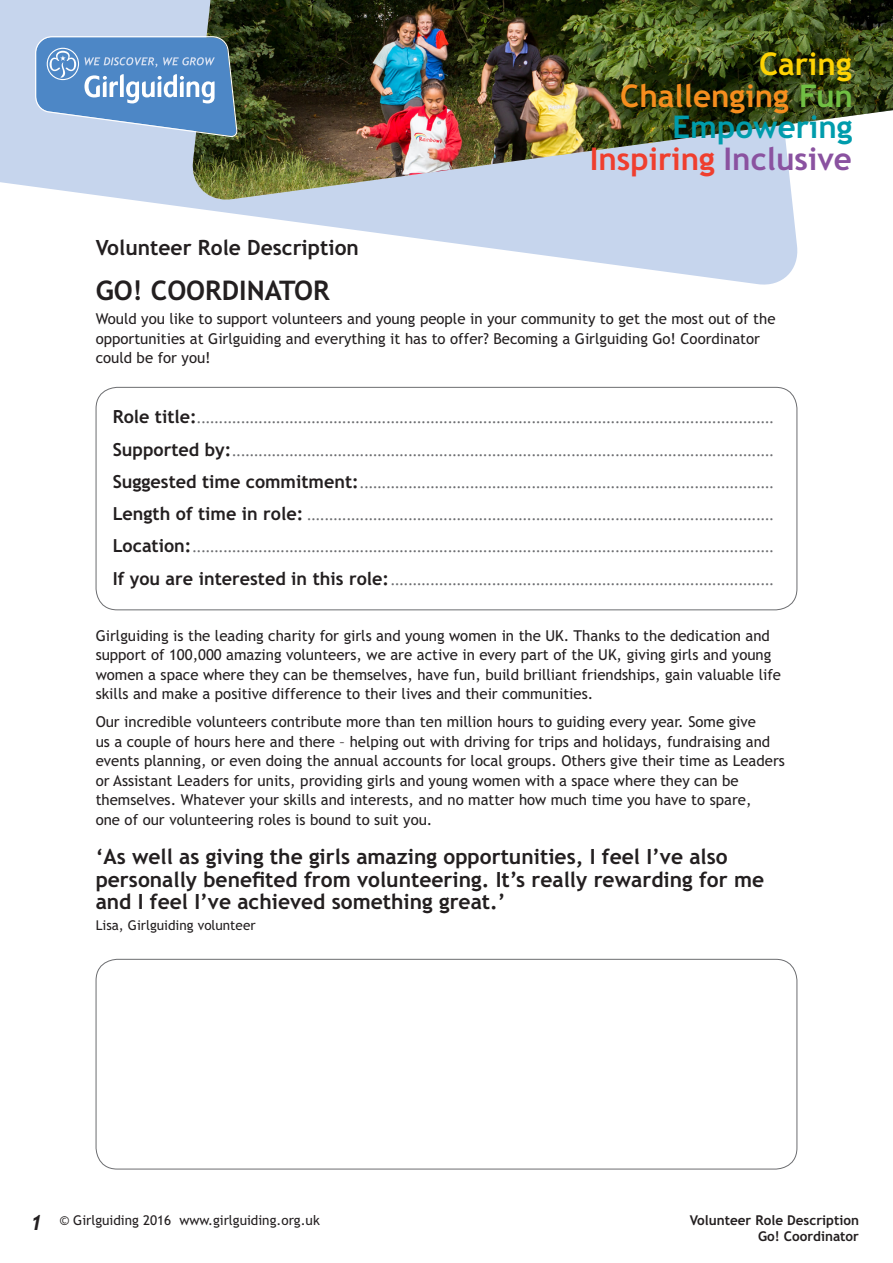
<style>
.page{position:relative;width:893px;height:1263px;background:#fff}
.page>*{position:absolute;margin:0;border:0;box-sizing:border-box;transform-origin:0 0}
.Our_commitment{font:700 31.35px "Trebuchet MSPS";color:#ef3e2e}
.Our_commitment-2{font:700 31.35px "Trebuchet MSPS";color:#f68e1e}
.Our_commitment-3{font:700 31.35px "Trebuchet MSPS";color:#009cac}
.Our_commitment-4{font:700 31.35px "Trebuchet MSPS";color:#fed304}
.A_Head{font:700 27px "Trebuchet MSPS";color:#231f20}
.Quotes{font:700 21px/22.5px "Trebuchet MSPS";color:#231f20}
.B_Head{font:700 21px "Trebuchet MSPS";color:#231f20}
.t1{font:italic 700 21px "Trebuchet MSPS";color:#231f20}
.Body_copy{font:15px/19.5px "Trebuchet MSPS";color:#231f20}
.Quotes_credit{font:13.5px "Trebuchet MSPS";color:#231f20}
.t2{font:700 13.5px/16.5px "Trebuchet MSPS";color:#231f20;text-align:right}
.Fill_in_form{font:700 12px "Trebuchet MSPS";color:#6c6d70}
.s1{color:#71bf44}
.s2{color:#8a52a0}
.s3{font-size:18px;color:#231f20}
</style>
<div class="page">
<svg style="left:0;top:0;width:798px;height:285px;fill:#c6d5ed"></svg>
<div style="left:96px;top:387px;width:701px;height:223px;border:1px solid #6c6d70;border-radius:21px"></div>
<div style="left:96px;top:959px;width:701px;height:210px;border:1px solid #6c6d70;border-radius:21px"></div>
<img style="left:191px;top:0;width:702px;height:200px">
<svg style="left:35px;top:36px;width:202px;height:101px;background:#719dcc"></svg>
<p class="Our_commitment-4" style="left:759px;top:46px;width:94px">Caring</p>
<p class="Our_commitment-2" style="left:620px;top:78px;width:234px">Challenging <span class="s1">Fun</span></p>
<p class="Our_commitment" style="left:590px;top:141px;width:264px">Inspiring <span class="s2">Inclusive</span></p>
<p class="Our_commitment-3" style="left:672px;top:109px;width:182px">Empowering</p>
<p class="B_Head" style="left:96px;top:235px;width:265px">Volunteer Role Description</p>
<p class="A_Head" style="left:96px;top:275px;width:235px">GO! COORDINATOR</p>
<p class="Body_copy" style="left:96px;top:309px;width:681px">Would you like to support volunteers and young people in your community to get the most out of the opportunities at Girlguiding and everything it has to offer? Becoming a Girlguiding Go! Coordinator could be for you!</p>
<p class="Fill_in_form" style="left:113px;top:412px;width:663px"><span class="s3">Role title:</span>...................................................................................................................................</p>
<p class="Fill_in_form" style="left:113px;top:444px;width:663px"><span class="s3">Supported by:</span>...........................................................................................................................</p>
<p class="Fill_in_form" style="left:113px;top:477px;width:663px"><span class="s3">Suggested time commitment:</span>..............................................................................................</p>
<p class="Fill_in_form" style="left:113px;top:509px;width:663px"><span class="s3">Length of time in role:</span> ..........................................................................................................</p>
<p class="Fill_in_form" style="left:113px;top:541px;width:663px"><span class="s3">Location:</span>....................................................................................................................................</p>
<p class="Fill_in_form" style="left:113px;top:573px;width:663px"><span class="s3">If you are interested in this role:</span>.......................................................................................</p>
<p class="Body_copy" style="left:96px;top:626px;width:687px">Girlguiding is the leading charity for girls and young women in the UK. Thanks to the dedication and support of 100,000 amazing volunteers, we are active in every part of the UK, giving girls and young women a space where they can be themselves, have fun, build brilliant friendships, gain valuable life skills and make a positive difference to their lives and their communities.</p>
<p class="Body_copy" style="left:96px;top:712px;width:691px">Our incredible volunteers contribute more than ten million hours to guiding every year. Some give<br>us a couple of hours here and there – helping out with driving for trips and holidays, fundraising and events planning, or even doing the annual accounts for local groups. Others give their time as Leaders or Assistant Leaders for units, providing girls and young women with a space where they can be themselves. Whatever your skills and interests, and no matter how much time you have to spare,<br>one of our volunteering roles is bound to suit you.</p>
<p class="Quotes" style="left:96px;top:845px;width:670px">‘As well as giving the girls amazing opportunities, I feel I’ve also personally benefited from volunteering. It’s really rewarding for me and I feel I’ve achieved something great.’</p>
<p class="Quotes_credit" style="left:96px;top:917px;width:161px">Lisa, Girlguiding volunteer</p>
<p class="t1" style="left:30px;top:1211px;width:14px">1</p>
<p class="Quotes_credit" style="left:60px;top:1212px;width:262px">© Girlguiding 2016 www.girlguiding.org.uk</p>
<p class="t2" style="left:690px;top:1211px;width:171px">Volunteer Role Description<br>Go! Coordinator</p>
</div>
